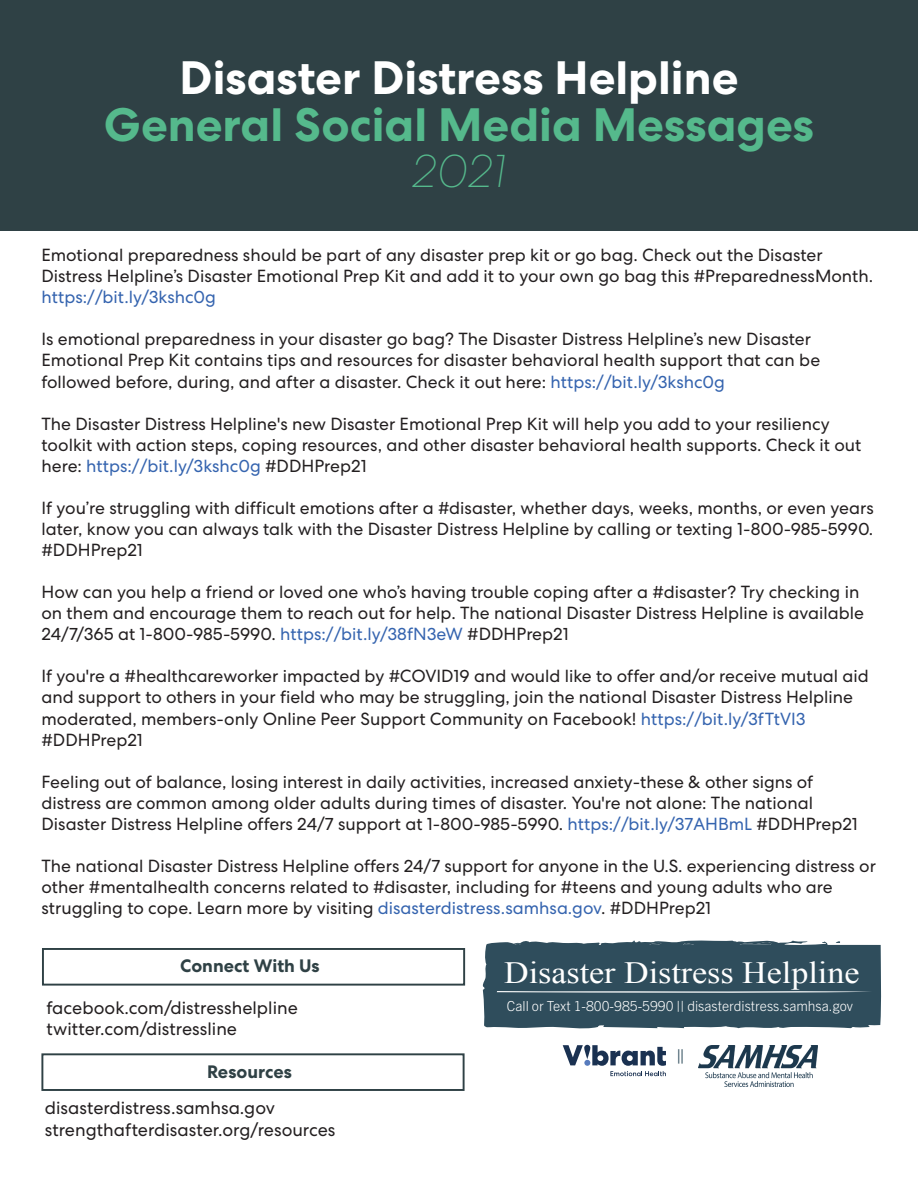
<style>
.page{position:relative;width:918px;height:1188px;background:#fff}
.page>*{position:absolute;margin:0;border:0;box-sizing:border-box;transform-origin:0 0}
.t1{font:700 46.8px "Centra No 2";color:#55b98c}
.t2{font:700 46.8px "Centra No 2";color:#fff}
.t3{font:italic 100 46.8px "Centra No 2";color:#55b98c}
.t4{font:30.9px "Times New Roman";color:#fff;scale:1.1 1}
.t5{font:18px/21.6px "Centra No 2";color:#231f20}
.t6{font:700 18px "Centra No 2";color:#2f4145}
.t7{font:17.55px/21px "Centra No 2";color:#231f20}
.t8{font:17.55px "Centra No 2";color:#3564af}
.t9{font:14.4px "Myriad Pro";color:#2f4d5c}
.t10{font:300 13.8px "Trade Gothic Next LT Pro";color:#fff}
.s1{color:#3564af}
</style>
<div class="page">
<div style="left:0;top:0;width:918px;height:230px;background:#2f4145"></div>
<svg style="left:483px;top:940px;width:399px;height:89px;background:#3c5866"></svg>
<svg style="left:563px;top:1045px;width:103px;height:31px"></svg>
<div style="left:42px;top:948px;width:423px;height:38px;border:2px solid #2f4145"></div>
<div style="left:41px;top:1053px;width:424px;height:38px;border:2px solid #2f4145"></div>
<img style="left:698px;top:1046px;width:120px;height:40px">
<h1 class="t2" style="left:180px;top:50px;width:560px">Disaster Distress Helpline</h1>
<h1 class="t1" style="left:104px;top:97px;width:712px">General Social Media Messages</h1>
<h1 class="t3" style="left:412px;top:145px;width:96px">2021</h1>
<p class="t7" style="left:41px;top:245px;width:833px">Emotional preparedness should be part of any disaster prep kit or go bag. Check out the Disaster<br>Distress Helpline’s Disaster Emotional Prep Kit and add it to your own go bag this #PreparednessMonth.</p>
<p class="t8" style="left:41px;top:287px;width:176px">https://bit.ly/3kshc0g</p>
<p class="t7" style="left:41px;top:329px;width:780px">Is emotional preparedness in your disaster go bag? The Disaster Distress Helpline’s new Disaster<br>Emotional Prep Kit contains tips and resources for disaster behavioral health support that can be followed before, during, and after a disaster. Check it out here: <span class="s1">https://bit.ly/3kshc0g</span></p>
<p class="t7" style="left:41px;top:413px;width:821px">The Disaster Distress Helpline's new Disaster Emotional Prep Kit will help you add to your resiliency toolkit with action steps, coping resources, and other disaster behavioral health supports. Check it out here: <span class="s1">https://bit.ly/3kshc0g</span> #DDHPrep21</p>
<p class="t7" style="left:41px;top:497px;width:834px;text-align:justify">If you’re struggling with difficult emotions after a #disaster, whether days, weeks, months, or even years later, know you can always talk with the Disaster Distress Helpline by calling or texting 1-800-985-5990. #DDHPrep21</p>
<p class="t7" style="left:41px;top:582px;width:824px">How can you help a friend or loved one who’s having trouble coping after a #disaster? Try checking in on them and encourage them to reach out for help. The national Disaster Distress Helpline is available<br>24/7/365 at 1-800-985-5990. <span class="s1">https://bit.ly/38fN3eW</span> #DDHPrep21</p>
<p class="t7" style="left:41px;top:666px;width:829px">If you're a #healthcareworker impacted by #COVID19 and would like to offer and/or receive mutual aid and support to others in your field who may be struggling, join the national Disaster Distress Helpline moderated, members-only Online Peer Support Community on Facebook! <span class="s1">https://bit.ly/3fTtVI3 </span>#DDHPrep21</p>
<p class="t7" style="left:41px;top:771px;width:818px">Feeling out of balance, losing interest in daily activities, increased anxiety-these &amp; other signs of distress are common among older adults during times of disaster. You're not alone: The national<br>Disaster Distress Helpline offers 24/7 support at 1-800-985-5990. <span class="s1">https://bit.ly/37AHBmL</span> #DDHPrep21</p>
<p class="t7" style="left:41px;top:855px;width:836px">The national Disaster Distress Helpline offers 24/7 support for anyone in the U.S. experiencing distress or other #mentalhealth concerns related to #disaster, including for #teens and young adults who are struggling to cope. Learn more by visiting <span class="s1">disasterdistress.samhsa.gov</span>. #DDHPrep21</p>
<p class="t6" style="left:180px;top:955px;width:141px">Connect With Us</p>
<p class="t5" style="left:47px;top:997px;width:253px">facebook.com/distresshelpline twitter.com/distressline</p>
<p class="t6" style="left:207px;top:1061px;width:86px">Resources</p>
<p class="t5" style="left:45px;top:1097px;width:292px">disasterdistress.samhsa.gov strengthafterdisaster.org/resources</p>
<h2 class="t4" style="left:504px;top:955px;width:325px">Disaster Distress Helpline</h2>
<p class="t10" style="left:507px;top:997px;width:348px">Call or Text 1-800-985-5990 || disasterdistress.samhsa.gov</p>
<p class="t9" style="left:677px;top:1046px;width:8px">||</p>
</div>
